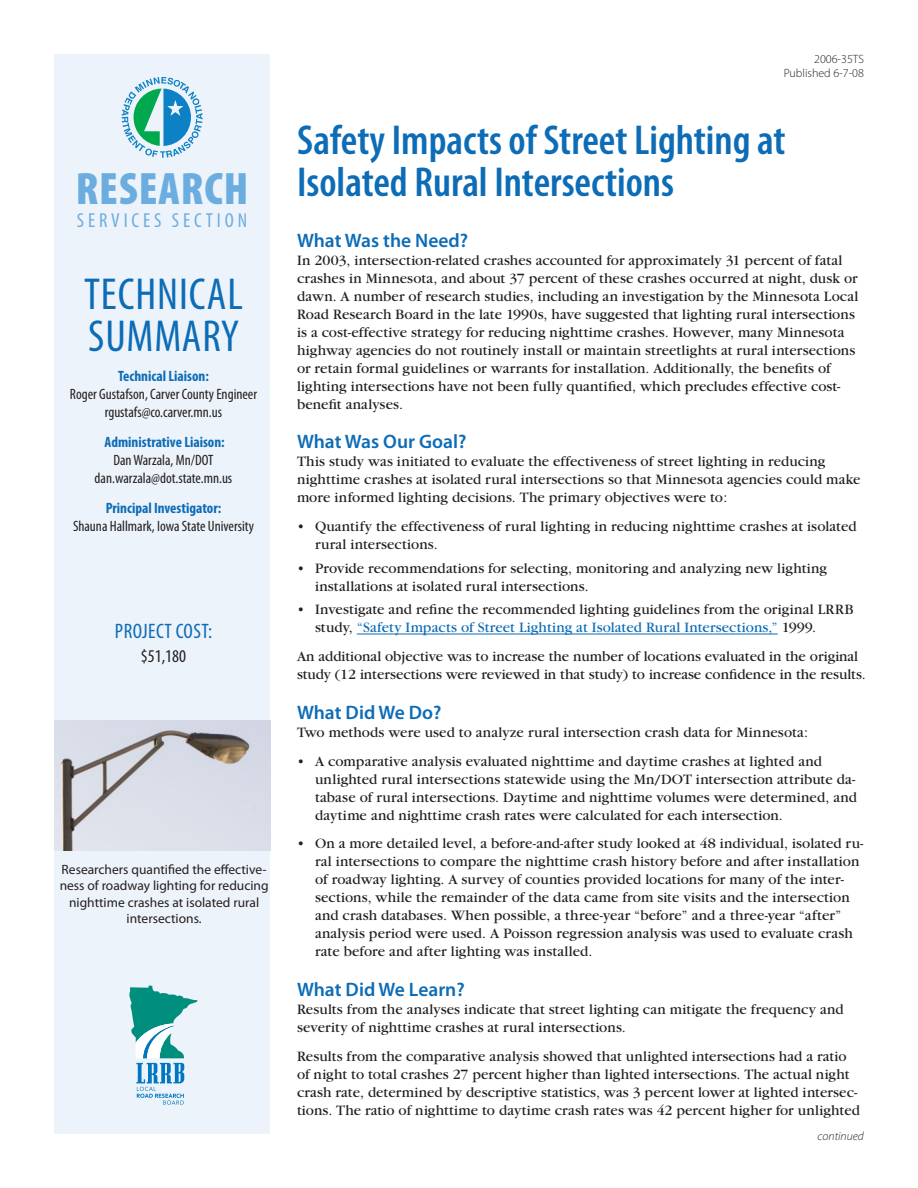
<style>
.page{position:relative;width:918px;height:1188px;background:#fff}
.page>*{position:absolute;margin:0;border:0;box-sizing:border-box;transform-origin:0 0}
.t1{font:900 condensed 45.75px "Myriad Pro";letter-spacing:.02em;color:#6caddf}
.TECH_SUMMARY_TITLE{font:condensed 45px "Myriad Pro";letter-spacing:.02em;color:#0d6cb6}
.t2{font:600 condensed 42px/42px "Myriad Pro";color:#0d6cb6}
.Project_Cost__blue{font:condensed 21px "Myriad Pro";letter-spacing:.02em;color:#0d6cb6}
.t3{font:condensed 20.25px "Myriad Pro";letter-spacing:.19em;color:#6caddf}
.Subhead{font:600 19.5px "Myriad Pro";color:#0d6cb6}
.Project_cost_figure{font:condensed 18px "Myriad Pro";color:#231f20}
.Body_Copy{font:15px/18px "Garamond";letter-spacing:.005em;color:#231f20}
.Bullet_points{font:15px/18px "Garamond";letter-spacing:.005em;color:#231f20}
.Bullet_points_-_shor{font:15px/18px "Garamond";letter-spacing:.01em;color:#231f20}
.SideBar_Subhead__blu{font:condensed 15px "Myriad Pro";color:#231f20}
.SideBar_Subhead__blu-2{font:700 condensed 15px "Myriad Pro";color:#0d6cb6}
.Sidebar_contact_name{font:condensed 15px "Myriad Pro";color:#231f20}
.Caption_centered{font:13.5px/16.2px "Myriad Pro";color:#231f20;text-align:center}
.t4{font:300 12px "Myriad Pro";color:#231f20}
.t5{font:italic 300 12px "Myriad Pro";color:#231f20}
.s1{color:#0d6cb6}
</style>
<div class="page">
<div style="left:54px;top:54px;width:216px;height:1080px;background:#edf3fa"></div>
<hr style="left:357px;top:634px;width:421px;height:1px;background:#0d6cb6">
<svg style="left:122px;top:77px;width:81px;height:81px"></svg>
<svg style="left:129px;top:986px;width:68px;height:119px"></svg>
<img style="left:54px;top:720px;width:216px;height:130px">
<p class="t1" style="left:76px;top:160px;width:174px">RESEARCH</p>
<p class="t3" style="left:77px;top:208px;width:172px">Services section</p>
<p class="TECH_SUMMARY_TITLE" style="left:84px;top:267px;width:160px">Technical</p>
<p class="TECH_SUMMARY_TITLE" style="left:88px;top:309px;width:152px">Summary</p>
<p class="SideBar_Subhead__blu-2" style="left:118px;top:367px;width:92px">Technical Liaison:</p>
<p class="SideBar_Subhead__blu" style="left:70px;top:385px;width:189px">Roger Gustafson, Carver County Engineer</p>
<p class="SideBar_Subhead__blu" style="left:105px;top:403px;width:119px">rgustafs@co.carver.mn.us</p>
<p class="SideBar_Subhead__blu-2" style="left:105px;top:433px;width:122px">Administrative Liaison:</p>
<p class="Sidebar_contact_name" style="left:114px;top:451px;width:101px">Dan Warzala, Mn/DOT</p>
<p class="Sidebar_contact_name" style="left:95px;top:469px;width:139px">dan.warzala@dot.state.mn.us</p>
<p class="SideBar_Subhead__blu-2" style="left:106px;top:499px;width:117px">Principal Investigator:</p>
<p class="SideBar_Subhead__blu" style="left:73px;top:517px;width:182px">Shauna Hallmark, Iowa State University</p>
<p class="Project_Cost__blue" style="left:115px;top:619px;width:99px">Project cost:</p>
<p class="Project_cost_figure" style="left:141px;top:645px;width:47px">$51,180</p>
<p class="Caption_centered" style="left:60px;top:861px;width:210px">Researchers quantified the effective&shy;ness of roadway lighting for reducing nighttime crashes at isolated rural intersections.</p>
<p class="t4" style="left:814px;top:52px;width:51px">2006-35TS</p>
<p class="t4" style="left:784px;top:65px;width:82px">Published 6-7-08</p>
<p class="t2" style="left:297px;top:119px;width:490px">Safety Impacts of Street Lighting at<br>Isolated Rural Intersections</p>
<p class="Subhead" style="left:297px;top:228px;width:173px">What Was the Need?</p>
<p class="Body_Copy" style="left:297px;top:251px;width:563px">In 2003, intersection-related crashes accounted for approximately 31 percent of fatal crashes in Minnesota, and about 37 percent of these crashes occurred at night, dusk or dawn. A number of research studies, including an investigation by the Minnesota Local Road Research Board in the late 1990s, have suggested that lighting rural intersections is a cost-effective strategy for reducing nighttime crashes. However, many Minnesota highway agencies do not routinely install or maintain streetlights at rural intersections or retain formal guidelines or warrants for installation. Additionally, the benefits of lighting intersections have not been fully quantified, which precludes effective cost&shy;benefit analyses.</p>
<p class="Subhead" style="left:297px;top:429px;width:171px">What Was Our Goal?</p>
<p class="Body_Copy" style="left:297px;top:453px;width:565px">This study was initiated to evaluate the effectiveness of street lighting in reducing nighttime crashes at isolated rural intersections so that Minnesota agencies could make more informed lighting decisions. The primary objectives were to:</p>
<p class="Bullet_points_-_shor" style="left:315px;top:518px;width:543px;text-indent:-18px">• Quantify the effectiveness of rural lighting in reducing nighttime crashes at isolated rural intersections.</p>
<p class="Bullet_points_-_shor" style="left:315px;top:559px;width:514px;text-indent:-18px">• Provide recommendations for selecting, monitoring and analyzing new lighting installations at isolated rural intersections.</p>
<p class="Bullet_points" style="left:315px;top:601px;width:540px;text-indent:-18px">• Investigate and refine the recommended lighting guidelines from the original LRRB study, <span class="s1">“Safety Impacts of Street Lighting at Isolated Rural Intersections,”</span> 1999.</p>
<p class="Bullet_points" style="left:297px;top:648px;width:570px">An additional objective was to increase the number of locations evaluated in the original study (12 intersections were reviewed in that study) to increase confidence in the results.</p>
<p class="Subhead" style="left:297px;top:700px;width:146px">What Did We Do?</p>
<p class="Body_Copy" style="left:297px;top:723px;width:513px">Two methods were used to analyze rural intersection crash data for Minnesota:</p>
<p class="Bullet_points" style="left:315px;top:752px;width:543px;text-indent:-18px">• A comparative analysis evaluated nighttime and daytime crashes at lighted and unlighted rural intersections statewide using the Mn/DOT intersection attribute da&shy;tabase of rural intersections. Daytime and nighttime volumes were determined, and daytime and nighttime crash rates were calculated for each intersection.</p>
<p class="Bullet_points" style="left:315px;top:835px;width:550px;text-indent:-18px">• On a more detailed level, a before-and-after study looked at 48 individual, isolated ru&shy;ral intersections to compare the nighttime crash history before and after installation of roadway lighting. A survey of counties provided locations for many of the inter&shy;sections, while the remainder of the data came from site visits and the intersection and crash databases. When possible, a three-year “before” and a three-year “after” analysis period were used. A Poisson regression analysis was used to evaluate crash rate before and after lighting was installed.</p>
<p class="Subhead" style="left:297px;top:977px;width:169px">What Did We Learn?</p>
<p class="Body_Copy" style="left:297px;top:1001px;width:548px">Results from the analyses indicate that street lighting can mitigate the frequency and severity of nighttime crashes at rural intersections.</p>
<p class="Body_Copy" style="left:297px;top:1047px;width:564px">Results from the comparative analysis showed that unlighted intersections had a ratio of night to total crashes 27 percent higher than lighted intersections. The actual night crash rate, determined by descriptive statistics, was 3 percent lower at lighted intersec&shy;tions. The ratio of nighttime to daytime crash rates was 42 percent higher for unlighted</p>
<p class="t5" style="left:818px;top:1129px;width:48px">continued</p>
</div>
